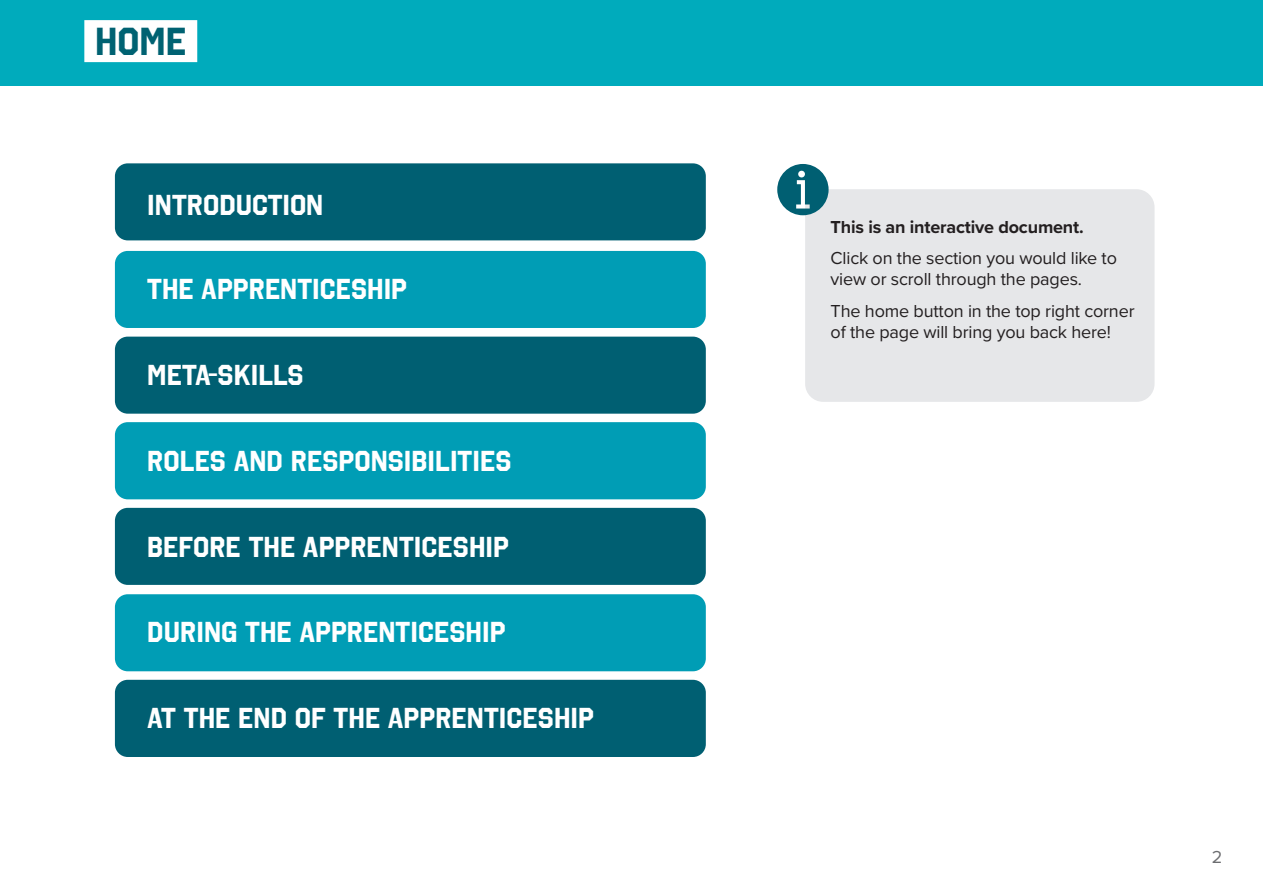
<style>
.page{position:relative;width:1263px;height:893px;background:#fff}
.page>*{position:absolute;margin:0;border:0;box-sizing:border-box;transform-origin:0 0}
.h1__teal{font:700 39px "Octin College Rg";color:#006272}
.t1{font:700 28.8px "Octin College Rg";color:#fff}
.p__black{font:18px/21px "Proxima Nova";letter-spacing:-.01em;color:#231f20}
.p__black-2{font:700 18px "Proxima Nova";letter-spacing:-.01em;color:#231f20}
.t2{font:18px "Proxima Nova";color:#6c6d70}
</style>
<div class="page">
<div style="left:0;top:0;width:1263px;height:85px;background:#00abbc"></div>
<div style="left:84px;top:20px;width:113px;height:42px;background:#fff"></div>
<div style="left:805px;top:189px;width:349px;height:213px;background:#e6e7e9;border-radius:18px"></div>
<svg style="left:777px;top:164px;width:51px;height:51px"></svg>
<div style="left:115px;top:337px;width:591px;height:77px;background:#005f72;border-radius:13px"></div>
<div style="left:115px;top:163px;width:591px;height:77px;background:#005f72;border-radius:13px"></div>
<div style="left:115px;top:251px;width:591px;height:77px;background:#009db5;border-radius:13px"></div>
<div style="left:115px;top:422px;width:591px;height:77px;background:#009db5;border-radius:13px"></div>
<div style="left:115px;top:508px;width:591px;height:77px;background:#005f72;border-radius:13px"></div>
<div style="left:115px;top:594px;width:591px;height:77px;background:#009db5;border-radius:13px"></div>
<div style="left:115px;top:680px;width:591px;height:77px;background:#005f72;border-radius:13px"></div>
<p class="h1__teal" style="left:95px;top:19px;width:93px">HOME</p>
<p class="t1" style="left:147px;top:188px;width:178px">INTRODUCTION</p>
<p class="t1" style="left:147px;top:273px;width:261px">THE APPRENTICESHIP</p>
<p class="t1" style="left:147px;top:359px;width:158px">META-SKILLS</p>
<p class="t1" style="left:147px;top:444px;width:366px">ROLES AND RESPONSIBILITIES</p>
<p class="t1" style="left:147px;top:530px;width:363px">BEFORE THE APPRENTICESHIP</p>
<p class="t1" style="left:147px;top:615px;width:360px">DURING THE APPRENTICESHIP</p>
<p class="t1" style="left:147px;top:702px;width:448px">AT THE END OF THE APPRENTICESHIP</p>
<p class="p__black-2" style="left:831px;top:213px;width:255px">This is an interactive document.</p>
<p class="p__black" style="left:831px;top:247px;width:288px">Click on the section you would like to view or scroll through the pages.</p>
<p class="p__black" style="left:831px;top:299px;width:305px">The home button in the top right corner of the page will bring you back here!</p>
<p class="t2" style="left:1212px;top:843px;width:12px">2</p>
</div>
